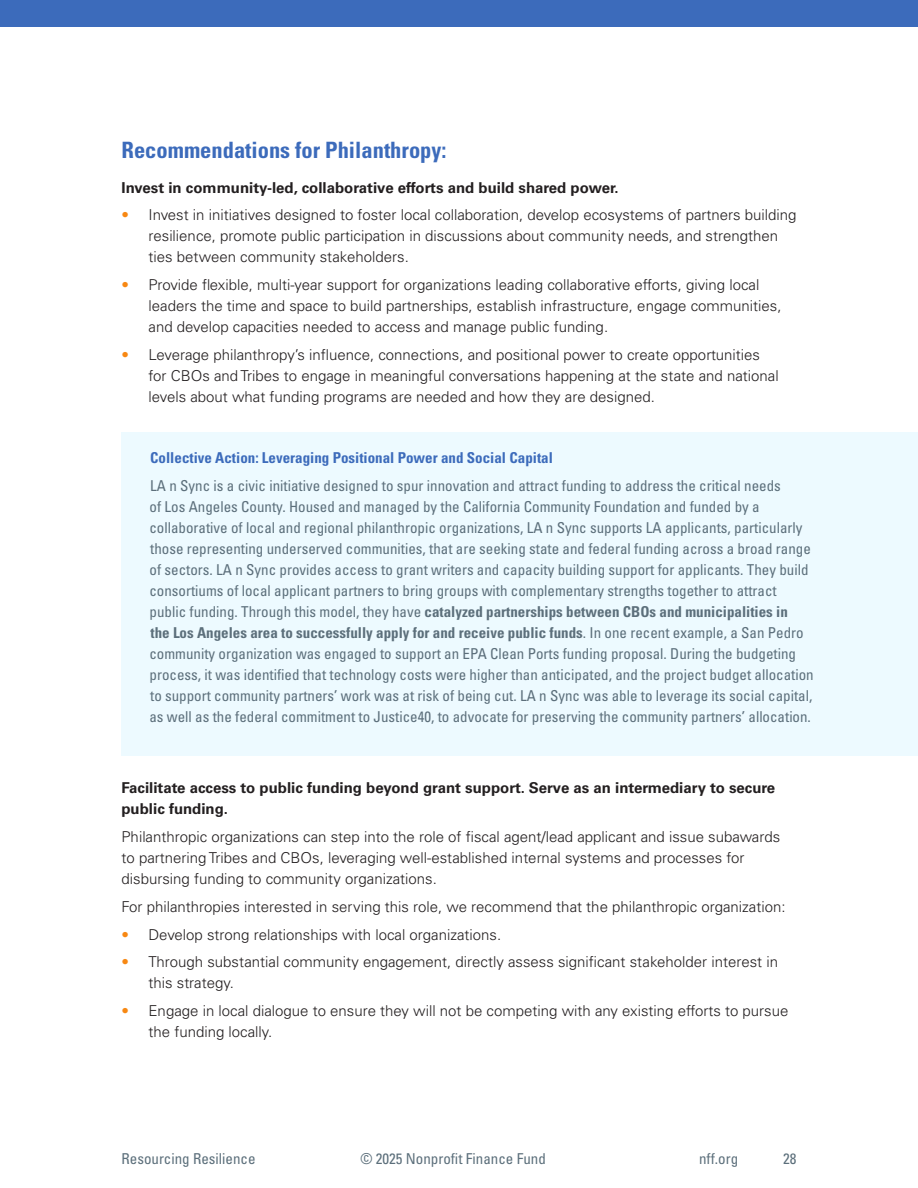
<style>
.page{position:relative;width:918px;height:1188px;background:#fff}
.page>*{position:absolute;margin:0;border:0;box-sizing:border-box;transform-origin:0 0}
.t1{font:700 condensed 22.5px "Univers LT Std";color:#3c6bbb}
.t2{font:300 15px/21px "Univers LT Std";color:#231f20}
.t3{font:condensed 15px/21px "Univers LT Std";color:#5c6f7b}
.t4{font:700 15px/21px "Univers LT Std";color:#231f20}
.t5{font:700 condensed 15px "Univers LT Std";color:#3c6bbb}
.s1{color:#f78813}
.s2{font-weight:700}
</style>
<div class="page">
<div style="left:0;top:0;width:918px;height:27px;background:#3c6bbb"></div>
<div style="left:122px;top:432px;width:796px;height:323px;background:#edfaff"></div>
<h1 class="t1" style="left:122px;top:136px;width:326px">Recommendations for Philanthropy:</h1>
<p class="t4" style="left:122px;top:177px;width:499px">Invest in community-led, collaborative efforts and build shared power.</p>
<p class="t2" style="left:148px;top:204px;width:650px;text-indent:-27px"><span class="s1">•</span> Invest in initiatives designed to foster local collaboration, develop ecosystems of partners building resilience, promote public participation in discussions about community needs, and strengthen ties between community stakeholders.</p>
<p class="t2" style="left:148px;top:274px;width:635px;text-indent:-27px"><span class="s1">•</span> Provide flexible, multi-year support for organizations leading collaborative efforts, giving local leaders the time and space to build partnerships, establish infrastructure, engage communities, and develop capacities needed to access and manage public funding.</p>
<p class="t2" style="left:148px;top:344px;width:632px;text-indent:-27px"><span class="s1">•</span> Leverage philanthropy’s influence, connections, and positional power to create opportunities for CBOs and Tribes to engage in meaningful conversations happening at the state and national levels about what funding programs are needed and how they are designed.</p>
<p class="t5" style="left:150px;top:449px;width:404px">Collective Action: Leveraging Positional Power and Social Capital</p>
<p class="t3" style="left:149px;top:475px;width:666px">LA n Sync is a civic initiative designed to spur innovation and attract funding to address the critical needs<br>of Los Angeles County. Housed and managed by the California Community Foundation and funded by a collaborative of local and regional philanthropic organizations, LA n Sync supports LA applicants, particularly those representing underserved communities, that are seeking state and federal funding across a broad range of sectors. LA n Sync provides access to grant writers and capacity building support for applicants. They build consortiums of local applicant partners to bring groups with complementary strengths together to attract public funding. Through this model, they have <span class="s2">catalyzed partnerships between CBOs and municipalities in<br>the Los Angeles area to successfully apply for and receive public funds</span>. In one recent example, a San Pedro community organization was engaged to support an EPA Clean Ports funding proposal. During the budgeting process, it was identified that technology costs were higher than anticipated, and the project budget allocation to support community partners’ work was at risk of being cut. LA n Sync was able to leverage its social capital, as well as the federal commitment to Justice40, to advocate for preserving the community partners’ allocation.</p>
<p class="t4" style="left:122px;top:778px;width:655px">Facilitate access to public funding beyond grant support. Serve as an intermediary to secure public funding.</p>
<p class="t2" style="left:122px;top:826px;width:660px">Philanthropic organizations can step into the role of fiscal agent/lead applicant and issue subawards to partnering Tribes and CBOs, leveraging well-established internal systems and processes for disbursing funding to community organizations.</p>
<p class="t2" style="left:122px;top:896px;width:666px">For philanthropies interested in serving this role, we recommend that the philanthropic organization:</p>
<p class="t2" style="left:122px;top:924px;width:381px"><span class="s1">•</span> Develop strong relationships with local organizations.</p>
<p class="t2" style="left:148px;top:951px;width:631px;text-indent:-27px"><span class="s1">•</span> Through substantial community engagement, directly assess significant stakeholder interest in this strategy.</p>
<p class="t2" style="left:148px;top:1000px;width:641px;text-indent:-27px"><span class="s1">•</span> Engage in local dialogue to ensure they will not be competing with any existing efforts to pursue the funding locally.</p>
<p class="t3" style="left:122px;top:1148px;width:136px">Resourcing Resilience</p>
<p class="t3" style="left:361px;top:1148px;width:187px">© 2025 Nonprofit Finance Fund</p>
<p class="t3" style="left:699px;top:1148px;width:41px">nff.org</p>
<p class="t3" style="left:783px;top:1148px;width:15px">28</p>
</div>
